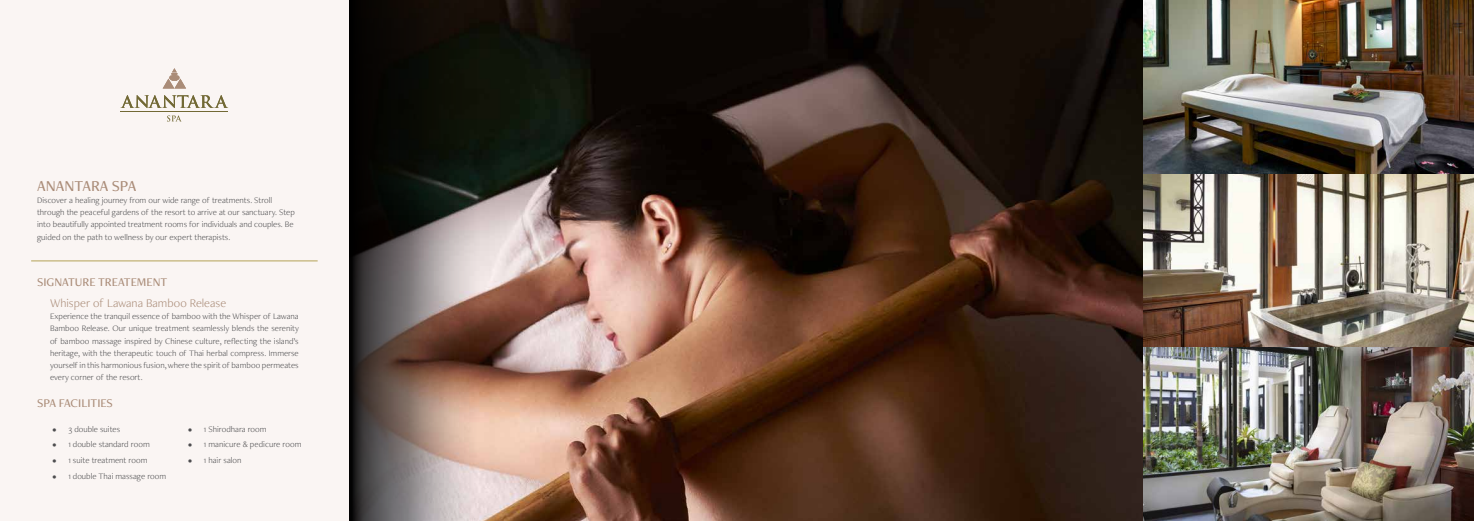
<style>
.page{position:relative;width:1474px;height:521px;background:#fff}
.page>*{position:absolute;margin:0;border:0;box-sizing:border-box;transform-origin:0 0}
.t1{font:500 15.75px "Freight Neo Pro";color:#aa8c78}
.t2{font:500 12.25px "Freight Neo Pro";color:#aa8c78}
.t3{font:300 12.25px "Freight Neo Pro";color:#aa8c78}
.t4{font:300 8.75px/12.2px "Freight Neo Pro";color:#4d4d4f}
</style>
<div class="page">
<div style="left:0;top:0;width:349px;height:521px;background:#faf5f3"></div>
<img style="left:504px;top:0;width:969px;height:521px">
<svg style="left:167px;top:115px;width:15px;height:7px"></svg>
<svg style="left:121px;top:95px;width:107px;height:13px"></svg>
<svg style="left:163px;top:68px;width:23px;height:21px"></svg>
<hr style="left:121px;top:111px;width:107px;height:1px;background:#726935">
<hr style="left:31px;top:260px;width:287px;height:1px;background:#b4a256">
<svg style="left:349px;top:0;width:155px;height:521px;background:#534943"></svg>
<h1 class="t1" style="left:37px;top:175px;width:101px">ANANTARA SPA</h1>
<p class="t4" style="left:37px;top:194px;width:259px">Discover a healing journey from our wide range of treatments. Stroll through the peaceful gardens of the resort to arrive at our sanctuary. Step into beautifully appointed treatment rooms for individuals and couples. Be guided on the path to wellness by our expert therapists.</p>
<h2 class="t2" style="left:37px;top:274px;width:132px">SIGNATURE TREATEMENT</h2>
<h2 class="t3" style="left:50px;top:295px;width:178px">Whisper of Lawana Bamboo Release</h2>
<p class="t4" style="left:50px;top:310px;width:250px;text-align:justify">Experience the tranquil essence of bamboo with the Whisper of Lawana Bamboo Release. Our unique treatment seamlessly blends the serenity of bamboo massage inspired by Chinese culture, reflecting the island’s heritage, with the therapeutic touch of Thai herbal compress. Immerse yourself in this harmonious fusion, where the spirit of bamboo permeates every corner of the resort.</p>
<h2 class="t2" style="left:37px;top:394px;width:77px">SPA FACILITIES</h2>
<p class="t4" style="left:53px;top:422px;width:69px">• 3 double suites</p>
<p class="t4" style="left:53px;top:438px;width:99px">• 1 double standard room</p>
<p class="t4" style="left:53px;top:454px;width:96px">• 1 suite treatment room</p>
<p class="t4" style="left:53px;top:469px;width:115px">• 1 double Thai massage room</p>
<p class="t4" style="left:188px;top:422px;width:80px">• 1 Shirodhara room</p>
<p class="t4" style="left:188px;top:438px;width:115px">• 1 manicure &amp; pedicure room</p>
<p class="t4" style="left:188px;top:454px;width:55px">• 1 hair salon</p>
</div>
